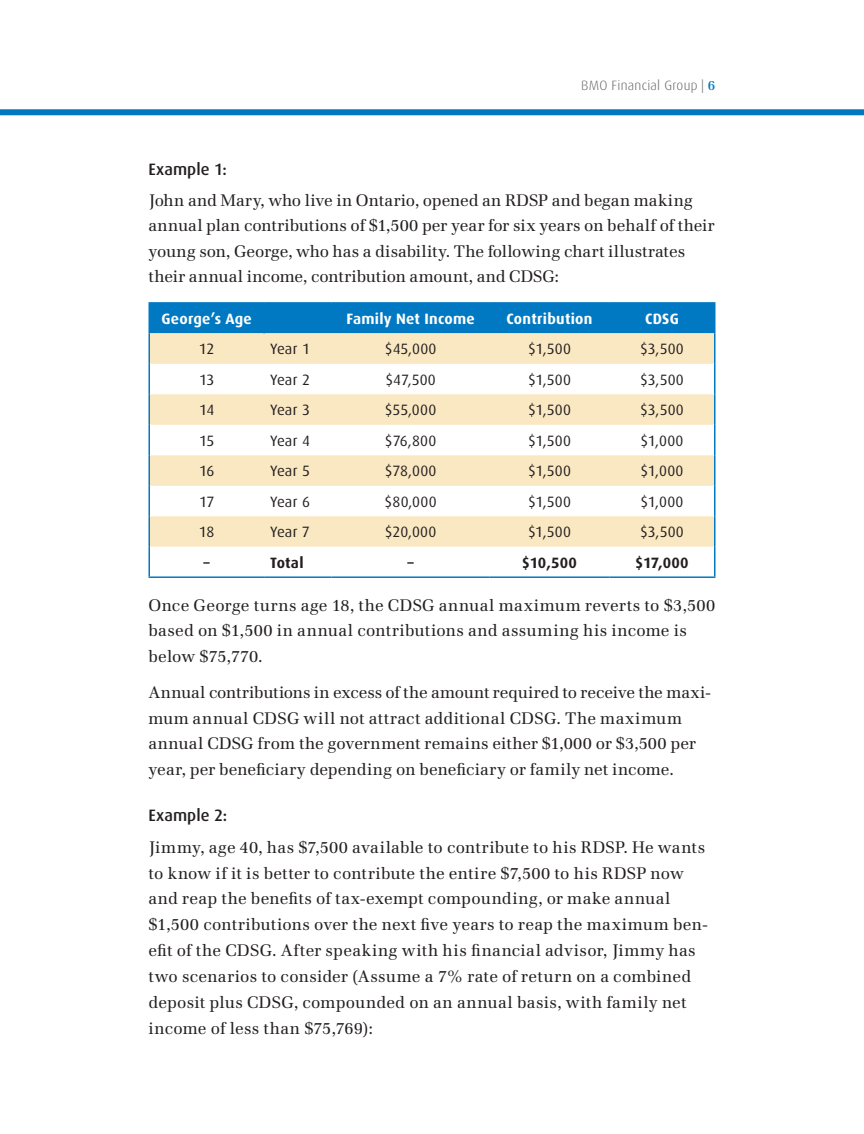
<style>
.page{position:relative;width:864px;height:1134px;background:#fff}
.page>*{position:absolute;margin:0;border:0;box-sizing:border-box;transform-origin:0 0}
.t1{font:16.5px/25.5px "Emona";letter-spacing:.01em;color:#231f20}
.SubTitle_3{font:500 16.5px "Dax";letter-spacing:.005em;color:#231f20}
.Chart_Text{font:15px "Dax";letter-spacing:.01em;color:#231f20}
.Chart_Heading{font:700 15px "Dax";letter-spacing:.02em;color:#fff}
.Chart_Text-2{font:700 15px "Dax";letter-spacing:.015em;color:#231f20}
.t2{font:300 13.5px "Dax";letter-spacing:.02em;color:#636366}
.s1{font-family:"Emona";font-weight:600;color:#0079c2}
</style>
<div class="page">
<div style="left:150px;top:304px;width:564px;height:29px;background:#0079c2"></div>
<svg style="left:150px;top:333px;width:564px;height:214px;fill:#fae8c2"></svg>
<hr style="left:148px;top:302px;width:116px;height:2px;background:#0079c2">
<hr style="left:148px;top:304px;width:2px;height:29px;background:#0079c2">
<hr style="left:264px;top:302px;width:68px;height:2px;background:#0079c2">
<hr style="left:263px;top:304px;width:2px;height:29px;background:#0079c2">
<hr style="left:332px;top:302px;width:158px;height:2px;background:#0079c2">
<hr style="left:490px;top:302px;width:119px;height:2px;background:#0079c2">
<hr style="left:609px;top:302px;width:106px;height:2px;background:#0079c2">
<hr style="left:714px;top:304px;width:2px;height:29px;background:#0079c2">
<hr style="left:148px;top:333px;width:2px;height:31px;background:#0079c2">
<hr style="left:714px;top:333px;width:2px;height:31px;background:#0079c2">
<hr style="left:148px;top:364px;width:2px;height:30px;background:#0079c2">
<hr style="left:714px;top:364px;width:2px;height:30px;background:#0079c2">
<hr style="left:148px;top:394px;width:2px;height:31px;background:#0079c2">
<hr style="left:714px;top:394px;width:2px;height:31px;background:#0079c2">
<hr style="left:148px;top:425px;width:2px;height:30px;background:#0079c2">
<hr style="left:714px;top:425px;width:2px;height:30px;background:#0079c2">
<hr style="left:148px;top:455px;width:2px;height:31px;background:#0079c2">
<hr style="left:714px;top:455px;width:2px;height:31px;background:#0079c2">
<hr style="left:148px;top:486px;width:2px;height:30px;background:#0079c2">
<hr style="left:714px;top:486px;width:2px;height:30px;background:#0079c2">
<hr style="left:148px;top:516px;width:2px;height:31px;background:#0079c2">
<hr style="left:714px;top:516px;width:2px;height:31px;background:#0079c2">
<hr style="left:148px;top:547px;width:2px;height:29px;background:#0079c2">
<hr style="left:714px;top:547px;width:2px;height:29px;background:#0079c2">
<hr style="left:148px;top:576px;width:116px;height:2px;background:#0079c2">
<hr style="left:264px;top:576px;width:68px;height:2px;background:#0079c2">
<hr style="left:332px;top:576px;width:158px;height:2px;background:#0079c2">
<hr style="left:490px;top:576px;width:119px;height:2px;background:#0079c2">
<hr style="left:609px;top:576px;width:106px;height:2px;background:#0079c2">
<div style="left:0;top:109px;width:864px;height:6px;background:#0079c2"></div>
<p class="t2" style="left:581px;top:78px;width:136px">BMO Financial Group | <span class="s1">6</span></p>
<p class="SubTitle_3" style="left:148px;top:160px;width:80px">Example 1:</p>
<p class="t1" style="left:148px;top:187px;width:568px">John and Mary, who live in Ontario, opened an RDSP and began making annual plan contributions of $1,500 per year for six years on behalf of their young son, George, who has a disability. The following chart illustrates their annual income, contribution amount, and CDSG:</p>
<p class="Chart_Heading" style="left:161px;top:310px;width:92px">George’s Age</p>
<p class="Chart_Heading" style="left:346px;top:310px;width:130px">Family Net Income</p>
<p class="Chart_Heading" style="left:507px;top:310px;width:87px">Contribution</p>
<p class="Chart_Heading" style="left:645px;top:310px;width:35px">CDSG</p>
<p class="Chart_Text" style="left:199px;top:341px;width:17px">12</p>
<p class="Chart_Text" style="left:270px;top:341px;width:41px">Year 1</p>
<p class="Chart_Text" style="left:385px;top:341px;width:53px">$45,000</p>
<p class="Chart_Text" style="left:528px;top:341px;width:44px">$1,500</p>
<p class="Chart_Text" style="left:640px;top:341px;width:45px">$3,500</p>
<p class="Chart_Text" style="left:199px;top:371px;width:17px">13</p>
<p class="Chart_Text" style="left:270px;top:371px;width:41px">Year 2</p>
<p class="Chart_Text" style="left:385px;top:371px;width:52px">$47,500</p>
<p class="Chart_Text" style="left:528px;top:371px;width:44px">$1,500</p>
<p class="Chart_Text" style="left:640px;top:371px;width:45px">$3,500</p>
<p class="Chart_Text" style="left:199px;top:402px;width:17px">14</p>
<p class="Chart_Text" style="left:270px;top:402px;width:41px">Year 3</p>
<p class="Chart_Text" style="left:385px;top:402px;width:53px">$55,000</p>
<p class="Chart_Text" style="left:528px;top:402px;width:44px">$1,500</p>
<p class="Chart_Text" style="left:640px;top:402px;width:45px">$3,500</p>
<p class="Chart_Text" style="left:199px;top:432px;width:17px">15</p>
<p class="Chart_Text" style="left:270px;top:432px;width:41px">Year 4</p>
<p class="Chart_Text" style="left:385px;top:432px;width:53px">$76,800</p>
<p class="Chart_Text" style="left:528px;top:432px;width:44px">$1,500</p>
<p class="Chart_Text" style="left:641px;top:432px;width:44px">$1,000</p>
<p class="Chart_Text" style="left:199px;top:463px;width:17px">16</p>
<p class="Chart_Text" style="left:270px;top:463px;width:41px">Year 5</p>
<p class="Chart_Text" style="left:385px;top:463px;width:53px">$78,000</p>
<p class="Chart_Text" style="left:528px;top:463px;width:44px">$1,500</p>
<p class="Chart_Text" style="left:641px;top:463px;width:44px">$1,000</p>
<p class="Chart_Text" style="left:199px;top:493px;width:17px">17</p>
<p class="Chart_Text" style="left:270px;top:493px;width:41px">Year 6</p>
<p class="Chart_Text" style="left:385px;top:493px;width:54px">$80,000</p>
<p class="Chart_Text" style="left:528px;top:493px;width:44px">$1,500</p>
<p class="Chart_Text" style="left:641px;top:493px;width:44px">$1,000</p>
<p class="Chart_Text" style="left:199px;top:524px;width:17px">18</p>
<p class="Chart_Text" style="left:270px;top:524px;width:41px">Year 7</p>
<p class="Chart_Text" style="left:385px;top:524px;width:53px">$20,000</p>
<p class="Chart_Text" style="left:528px;top:524px;width:44px">$1,500</p>
<p class="Chart_Text" style="left:640px;top:524px;width:45px">$3,500</p>
<p class="Chart_Text-2" style="left:204px;top:554px;width:8px">–</p>
<p class="Chart_Text-2" style="left:270px;top:554px;width:35px">Total</p>
<p class="Chart_Text-2" style="left:407px;top:554px;width:8px">–</p>
<p class="Chart_Text-2" style="left:522px;top:554px;width:57px">$10,500</p>
<p class="Chart_Text-2" style="left:635px;top:554px;width:55px">$17,000</p>
<p class="t1" style="left:148px;top:592px;width:568px">Once George turns age 18, the CDSG annual maximum reverts to $3,500 based on $1,500 in annual contributions and assuming his income is below $75,770.</p>
<p class="t1" style="left:148px;top:680px;width:564px">Annual contributions in excess of the amount required to receive the maxi&shy;mum annual CDSG will not attract additional CDSG. The maximum annual CDSG from the government remains either $1,000 or $3,500 per year, per beneficiary depending on beneficiary or family net income.</p>
<p class="SubTitle_3" style="left:148px;top:807px;width:80px">Example 2:</p>
<p class="t1" style="left:148px;top:834px;width:561px">Jimmy, age 40, has $7,500 available to contribute to his RDSP. He wants to know if it is better to contribute the entire $7,500 to his RDSP now and reap the benefits of tax-exempt compounding, or make annual $1,500 contributions over the next five years to reap the maximum ben&shy;efit of the CDSG. After speaking with his financial advisor, Jimmy has two scenarios to consider (Assume a 7% rate of return on a combined deposit plus CDSG, compounded on an annual basis, with family net income of less than $75,769):</p>
</div>
